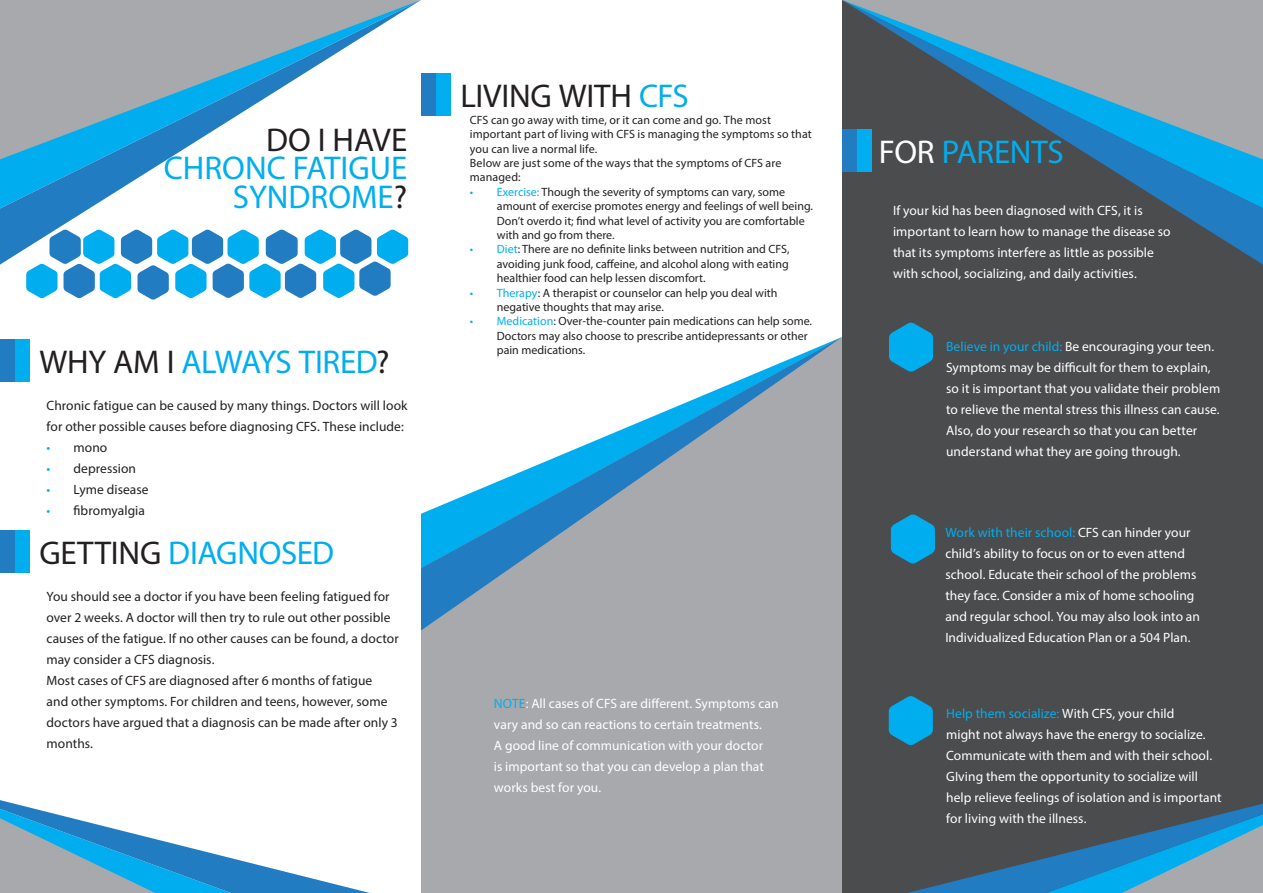
<style>
.page{position:relative;width:1263px;height:893px;background:#fff}
.page>*{position:absolute;margin:0;border:0;box-sizing:border-box;transform-origin:0 0}
.t1{font:33px/28.5px "Myriad Pro";letter-spacing:-.005em;color:#00aeef;text-align:right}
.t2{font:33px "Myriad Pro";letter-spacing:-.01em;color:#231f20}
.Text{font:13.5px/21px "Myriad Pro";letter-spacing:.005em;color:#fff}
.bullets_1{font:13.5px/21px "Myriad Pro";letter-spacing:.005em;color:#231f20}
.bullets_2{font:13.5px/21px "Myriad Pro";letter-spacing:.005em;color:#fff}
.t3{font:12px/14.4px "Myriad Pro";color:#231f20}
.s1{color:#231f20}
.s2{color:#00aeef}
.s3{color:#fff}
</style>
<div class="page">
<div style="left:842px;top:0;width:421px;height:893px;background:#4b4c4d"></div>
<svg style="left:0;top:0;width:421px;height:265px"></svg>
<svg style="left:842px;top:0;width:421px;height:265px"></svg>
<svg style="left:0;top:800px;width:370px;height:93px"></svg>
<svg style="left:908px;top:804px;width:355px;height:89px"></svg>
<div style="left:421px;top:630px;width:421px;height:263px;background:#a8a9ad"></div>
<svg style="left:421px;top:337px;width:421px;height:293px;fill:#a8a9af"></svg>
<svg style="left:889px;top:322px;width:44px;height:50px"></svg>
<svg style="left:889px;top:696px;width:44px;height:49px"></svg>
<svg style="left:891px;top:514px;width:44px;height:50px"></svg>
<div style="left:15px;top:530px;width:15px;height:43px;background:#00aeef"></div>
<div style="left:436px;top:73px;width:15px;height:43px;background:#00aeef"></div>
<div style="left:857px;top:130px;width:15px;height:42px;background:#00aeef"></div>
<div style="left:0;top:530px;width:15px;height:43px;background:#227cc1"></div>
<div style="left:421px;top:73px;width:15px;height:43px;background:#227cc1"></div>
<div style="left:842px;top:130px;width:15px;height:42px;background:#227cc1"></div>
<svg style="left:26px;top:229px;width:382px;height:71px"></svg>
<div style="left:15px;top:339px;width:15px;height:43px;background:#00aeef"></div>
<div style="left:0;top:339px;width:15px;height:43px;background:#227cc1"></div>
<p class="t1" style="left:164px;top:125px;width:245px"><span class="s1">DO I HAVE<br></span>CHRONC FATIGUE<br>SYNDROME<span class="s1">?</span></p>
<p class="t1" style="left:40px;top:347px;width:351px"><span class="s1">WHY AM I</span> ALWAYS TIRED<span class="s1">?</span></p>
<p class="bullets_1" style="left:47px;top:395px;width:362px">Chronic fatigue can be caused by many things. Doctors will look for other possible causes before diagnosing CFS. These include:</p>
<p class="bullets_1" style="left:47px;top:437px;width:62px"><span class="s2">•</span> mono</p>
<p class="bullets_1" style="left:47px;top:458px;width:91px"><span class="s2">•</span> depression</p>
<p class="bullets_1" style="left:47px;top:479px;width:104px"><span class="s2">•</span> Lyme disease</p>
<p class="bullets_1" style="left:47px;top:500px;width:100px"><span class="s2">•</span> fibromyalgia</p>
<p class="t1" style="left:40px;top:538px;width:296px"><span class="s1">GETTING</span> DIAGNOSED</p>
<p class="bullets_1" style="left:47px;top:586px;width:354px">You should see a doctor if you have been feeling fatigued for over 2 weeks. A doctor will then try to rule out other possible causes of the fatigue. If no other causes can be found, a doctor may consider a CFS diagnosis.</p>
<p class="bullets_1" style="left:47px;top:670px;width:353px">Most cases of CFS are diagnosed after 6 months of fatigue<br>and other symptoms. For children and teens, however, some doctors have argued that a diagnosis can be made after only 3 months.</p>
<p class="t2" style="left:460px;top:75px;width:230px">LIVING WITH <span class="s2">CFS</span></p>
<p class="t3" style="left:470px;top:112px;width:343px">CFS can go away with time, or it can come and go. The most important part of living with CFS is managing the symptoms so that you can live a normal life.</p>
<p class="t3" style="left:470px;top:156px;width:313px">Below are just some of the ways that the symptoms of CFS are managed:</p>
<p class="t3" style="left:497px;top:184px;width:318px;text-indent:-27px"><span class="s2">• Exercise:</span> Though the severity of symptoms can vary, some amount of exercise promotes energy and feelings of well being.<br>Don’t overdo it; find what level of activity you are comfortable with and go from there.</p>
<p class="t3" style="left:497px;top:242px;width:294px;text-align:justify;text-indent:-27px"><span class="s2">• Diet</span>: There are no definite links between nutrition and CFS, avoiding junk food, caffeine, and alcohol along with eating healthier food can help lessen discomfort.</p>
<p class="t3" style="left:497px;top:285px;width:282px;text-indent:-27px"><span class="s2">• Therapy</span>: A therapist or counselor can help you deal with negative thoughts that may arise.</p>
<p class="t3" style="left:497px;top:314px;width:317px;text-indent:-27px"><span class="s2">• Medication</span>: Over-the-counter pain medications can help some.<br>Doctors may also choose to prescribe antidepressants or other pain medications.</p>
<p class="bullets_2" style="left:494px;top:692px;width:286px"><span class="s2">NOTE</span>: All cases of CFS are different. Symptoms can vary and so can reactions to certain treatments.<br>A good line of communication with your doctor<br>is important so that you can develop a plan that works best for you.</p>
<p class="t1" style="left:879px;top:137px;width:186px"><span class="s3">FOR</span> PARENTS</p>
<p class="Text" style="left:893px;top:200px;width:279px">If your kid has been diagnosed with CFS, it is important to learn how to manage the disease so that its symptoms interfere as little as possible with school, socializing, and daily activities.</p>
<p class="Text" style="left:946px;top:335px;width:276px"><span class="s2">Believe in your child:</span> Be encouraging your teen.<br>Symptoms may be difficult for them to explain, so it is important that you validate their problem to relieve the mental stress this illness can cause.<br>Also, do your research so that you can better understand what they are going through.</p>
<p class="Text" style="left:945px;top:522px;width:256px"><span class="s2">Work with their school:</span> CFS can hinder your child’s ability to focus on or to even attend school. Educate their school of the problems they face. Consider a mix of home schooling and regular school. You may also look into an Individualized Education Plan or a 504 Plan.</p>
<p class="Text" style="left:946px;top:703px;width:277px"><span class="s2">Help them socialize:</span> With CFS, your child<br>might not always have the energy to socialize.<br>Communicate with them and with their school.<br>GIving them the opportunity to socialize will help relieve feelings of isolation and is important for living with the illness.</p>
</div>
